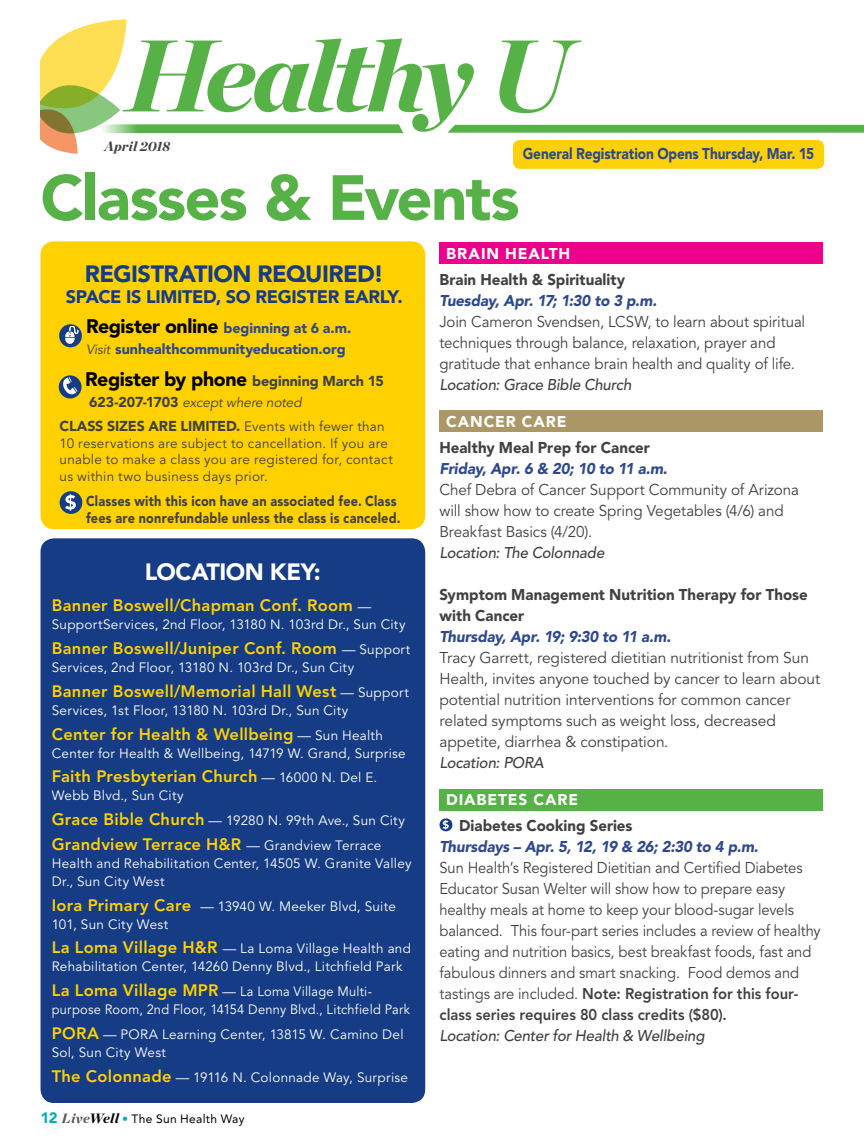
<style>
.page{position:relative;width:864px;height:1148px;background:#fff}
.page>*{position:absolute;margin:0;border:0;box-sizing:border-box;transform-origin:0 0}
.t1{font:italic 900 101.55px "Chronicle Display";letter-spacing:-.04em;color:#56b146}
.t2{font:900 63px "Avenir LT Pro";letter-spacing:-.03em;color:#56b146}
.t3{font:900 23.4px "Avenir LT Pro";letter-spacing:-.025em;color:#153c85}
.t4{font:900 23.4px "Avenir LT Pro";letter-spacing:-.02em;color:#fff}
.t5{font:900 18px "Avenir LT Pro";letter-spacing:-.015em;color:#153c85}
.t6{font:800 16.5px "Avenir LT Pro";letter-spacing:.015em;color:#ffd100}
.t7{font:15.6px/21px "Avenir LT Pro";letter-spacing:-.005em;color:#414042}
.t8{font:15.6px/21px "Avenir LT Pro";letter-spacing:-.005em;color:#414042;scale:.95 1}
.t9{font:900 15.6px/21px "Avenir LT Pro";color:#414042}
.t10{font:italic 900 15.6px "Avenir LT Pro";letter-spacing:-.015em;color:#2e488d}
.t11{font:italic 500 15.6px "Avenir LT Pro";letter-spacing:-.01em;color:#414042}
.t12{font:900 15.6px "Avenir LT Pro";letter-spacing:-.01em;color:#2e488d;scale:.88 1}
.t13{font:900 15.6px "Avenir LT Pro";letter-spacing:.055em;color:#fff}
.t14{font:900 14.25px/16.5px "Avenir LT Pro";letter-spacing:.01em;color:#414042;scale:.89 1}
.t15{font:900 14.25px/21px "Avenir LT Pro";letter-spacing:-.005em;color:#2e488d}
.t16{font:900 14.25px "Avenir LT Pro";letter-spacing:-.015em;color:#414042}
.t17{font:900 14.25px "Avenir LT Pro";letter-spacing:.01em;color:#414042}
.t18{font:13.5px/18px "Avenir LT Pro";letter-spacing:.02em;color:#fff}
.t19{font:13.5px/16.5px "Avenir LT Pro";letter-spacing:.02em;color:#414042}
.t20{font:italic 13.5px "Avenir LT Pro";letter-spacing:-.005em;color:#414042}
.t21{font:italic 900 13.5px "Chronicle Display";color:#414042}
.t22{font:12px "Avenir LT Pro";letter-spacing:.025em;color:#000}
.s1{font-size:19.5px;color:#000}
.s2{font-weight:400;font-style:italic;font-size:13.5px;color:#414042}
.s3{font-weight:900;font-style:normal;font-size:14.25px}
.s4{font-weight:400;font-size:13.5px}
.s5{font-weight:400;font-size:13.5px;color:#fff}
.s6{font-weight:800;font-size:16.5px;color:#ffd100}
.s7{font-weight:900;font-size:15px;color:#00afb7}
.s8{font-family:"Chronicle Display";font-weight:900;font-style:italic;font-size:13.5px;color:#58595b}
.s9{font-family:"Chronicle Display";font-weight:900;font-style:italic;font-size:13.5px}
.s10{color:#00afb7}
.s11{font-weight:800}
</style>
<div class="page">
<div style="left:513px;top:140px;width:311px;height:29px;background:#fdd109;border-radius:7px"></div>
<div style="left:439px;top:242px;width:384px;height:22px;background:#ec008c"></div>
<div style="left:439px;top:410px;width:384px;height:22px;background:#ab9866"></div>
<div style="left:439px;top:788px;width:384px;height:22px;background:#56b146"></div>
<svg style="left:439px;top:818px;width:14px;height:14px"></svg>
<svg style="left:40px;top:20px;width:363px;height:134px"></svg>
<div style="left:40px;top:241px;width:385px;height:288px;background:#ffd100;border-radius:14px"></div>
<svg style="left:59px;top:375px;width:23px;height:23px"></svg>
<svg style="left:63px;top:377px;width:14px;height:17px"></svg>
<svg style="left:59px;top:491px;width:24px;height:23px"></svg>
<svg style="left:59px;top:324px;width:23px;height:24px"></svg>
<div style="left:41px;top:538px;width:384px;height:565px;background:#153c85;border-radius:14px"></div>
<svg style="left:448px;top:125px;width:416px;height:8px;background:#5db44e"></svg>
<h1 class="t1" style="left:126px;top:-11px;width:448px">Healthy U</h1>
<p class="t21" style="left:104px;top:135px;width:67px">April 2018</p>
<p class="t12" style="left:523px;top:144px;width:333px">General Registration Opens Thursday, Mar. 15</p>
<h2 class="t2" style="left:40px;top:160px;width:481px">Classes &amp; Events</h2>
<h3 class="t3" style="left:85px;top:259px;width:300px">REGISTRATION REQUIRED!</h3>
<h3 class="t5" style="left:66px;top:286px;width:338px">SPACE IS LIMITED, SO REGISTER EARLY.</h3>
<p class="t15" style="left:86px;top:318px;width:267px"><span class="s1">Register online</span> beginning at 6 a.m.<br><span class="s2">Visit</span> sunhealthcommunityeducation.org</p>
<p class="t17" style="left:85px;top:372px;width:300px"><span class="s1">Register by phone</span> beginning March 15</p>
<p class="t20" style="left:89px;top:394px;width:214px"><span class="s3">623-207-1703</span> except where noted</p>
<p class="t16" style="left:60px;top:418px;width:327px">CLASS SIZES ARE LIMITED. <span class="s4">Events with fewer than</span></p>
<p class="t19" style="left:60px;top:435px;width:335px">10 reservations are subject to cancellation. If you are unable to make a class you are registered for, contact us within two business days prior.</p>
<p class="t14" style="left:86px;top:493px;width:355px">Classes with this icon have an associated fee. Class fees are nonrefundable unless the class is canceled.</p>
<h3 class="t4" style="left:145px;top:557px;width:177px">LOCATION KEY:</h3>
<p class="t6" style="left:52px;top:595px;width:321px">Banner Boswell/Chapman Conf. Room <span class="s5">—</span></p>
<p class="t18" style="left:52px;top:616px;width:355px">SupportServices, 2nd Floor, 13180 N. 103rd Dr., Sun City</p>
<p class="t6" style="left:52px;top:638px;width:360px">Banner Boswell/Juniper Conf. Room <span class="s5">— Support</span></p>
<p class="t18" style="left:52px;top:658px;width:304px">Services, 2nd Floor, 13180 N. 103rd Dr., Sun City</p>
<p class="t6" style="left:52px;top:681px;width:359px">Banner Boswell/Memorial Hall West <span class="s5">— Support</span></p>
<p class="t18" style="left:52px;top:701px;width:298px">Services, 1st Floor, 13180 N. 103rd Dr., Sun City</p>
<p class="t6" style="left:52px;top:724px;width:333px">Center for Health &amp; Wellbeing <span class="s5">— Sun Health</span></p>
<p class="t18" style="left:52px;top:744px;width:356px">Center for Health &amp; Wellbeing, 14719 W. Grand, Surprise</p>
<p class="t6" style="left:52px;top:766px;width:327px">Faith Presbyterian Church <span class="s5">— 16000 N. Del E.</span></p>
<p class="t18" style="left:52px;top:783px;width:355px;line-height:24.8px">Webb Blvd., Sun City<br><span class="s6">Grace Bible Church</span> — 19280 N. 99th Ave., Sun City</p>
<p class="t6" style="left:52px;top:834px;width:331px">Grandview Terrace H&amp;R <span class="s5">— Grandview Terrace</span></p>
<p class="t18" style="left:52px;top:854px;width:361px">Health and Rehabilitation Center, 14505 W. Granite Valley<br>Dr., Sun City West</p>
<p class="t18" style="left:52px;top:897px;width:346px"><span class="s6">Iora Primary Care</span> — 13940 W. Meeker Blvd, Suite<br>101, Sun City West</p>
<p class="t18" style="left:52px;top:940px;width:361px"><span class="s6">La Loma Village H&amp;R</span> — La Loma Village Health and<br>Rehabilitation Center, 14260 Denny Blvd., Litchfield Park</p>
<p class="t18" style="left:52px;top:982px;width:360px"><span class="s6">La Loma Village MPR</span> — La Loma Village Multi&shy;purpose Room, 2nd Floor, 14154 Denny Blvd., Litchfield Park</p>
<p class="t18" style="left:52px;top:1025px;width:353px"><span class="s6">PORA</span> — PORA Learning Center, 13815 W. Camino Del<br>Sol, Sun City West</p>
<p class="t18" style="left:52px;top:1068px;width:358px"><span class="s6">The Colonnade</span> — 19116 N. Colonnade Way, Surprise</p>
<p class="t22" style="left:40px;top:1111px;width:206px"><span class="s7">12</span> <span class="s8">Live</span><span class="s9">Well</span> <span class="s10">•</span> The Sun Health Way</p>
<p class="t13" style="left:446px;top:244px;width:126px">BRAIN HEALTH</p>
<p class="t9" style="left:439px;top:269px;width:187px">Brain Health &amp; Spirituality</p>
<p class="t10" style="left:439px;top:291px;width:219px">Tuesday, Apr. 17; 1:30 to 3 p.m.</p>
<p class="t7" style="left:439px;top:311px;width:367px">Join Cameron Svendsen, LCSW, to learn about spiritual techniques through balance, relaxation, prayer and gratitude that enhance brain health and quality of life.</p>
<p class="t11" style="left:439px;top:375px;width:194px">Location: Grace Bible Church</p>
<p class="t13" style="left:446px;top:412px;width:122px">CANCER CARE</p>
<p class="t9" style="left:439px;top:437px;width:212px">Healthy Meal Prep for Cancer</p>
<p class="t10" style="left:439px;top:459px;width:229px">Friday, Apr. 6 &amp; 20; 10 to 11 a.m.</p>
<p class="t7" style="left:439px;top:479px;width:361px">Chef Debra of Cancer Support Community of Arizona will show how to create Spring Vegetables (4/6) and<br>Breakfast Basics (4/20).</p>
<p class="t11" style="left:439px;top:543px;width:167px">Location: The Colonnade</p>
<p class="t9" style="left:439px;top:584px;width:370px">Symptom Management Nutrition Therapy for Those with Cancer</p>
<p class="t10" style="left:439px;top:627px;width:233px">Thursday, Apr. 19; 9:30 to 11 a.m.</p>
<p class="t7" style="left:439px;top:647px;width:382px">Tracy Garrett, registered dietitian nutritionist from Sun Health, invites anyone touched by cancer to learn about potential nutrition interventions for common cancer related symptoms such as weight loss, decreased appetite, diarrhea &amp; constipation.</p>
<p class="t11" style="left:439px;top:753px;width:106px">Location: PORA</p>
<p class="t13" style="left:446px;top:790px;width:133px">DIABETES CARE</p>
<p class="t9" style="left:459px;top:815px;width:175px">Diabetes Cooking Series</p>
<p class="t10" style="left:439px;top:837px;width:320px">Thursdays – Apr. 5, 12, 19 &amp; 26; 2:30 to 4 p.m.</p>
<p class="t8" style="left:439px;top:857px;width:403px">Sun Health’s Registered Dietitian and Certified Diabetes Educator Susan Welter will show how to prepare easy healthy meals at home to keep your blood-sugar levels balanced. This four-part series includes a review of healthy eating and nutrition basics, best breakfast foods, fast and fabulous dinners and smart snacking. Food demos and tastings are included. <span class="s11">Note: Registration for this four&shy;class series requires 80 class credits ($80).</span></p>
<p class="t11" style="left:439px;top:1026px;width:267px">Location: Center for Health &amp; Wellbeing</p>
</div>
